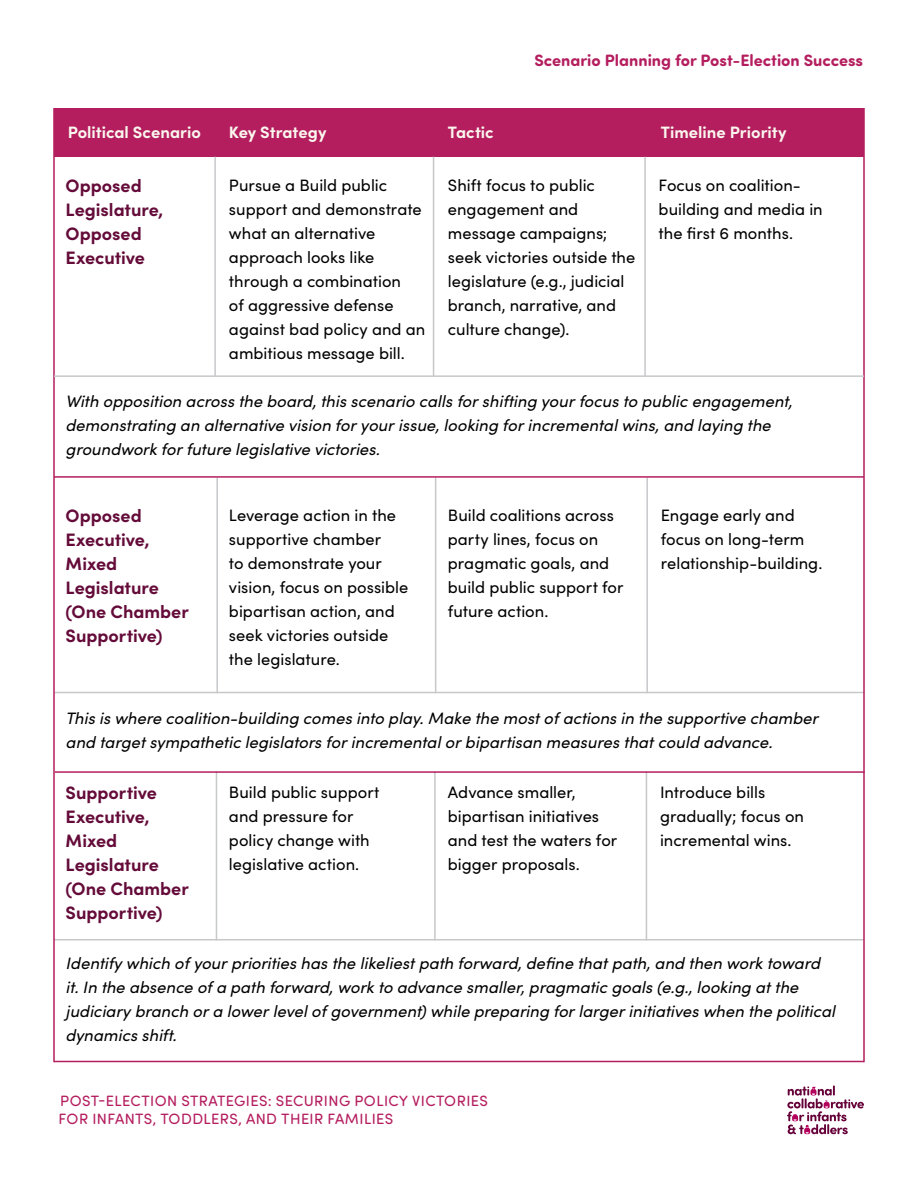
<style>
.page{position:relative;width:918px;height:1188px;background:#fff}
.page>*{position:absolute;margin:0;border:0;box-sizing:border-box;transform-origin:0 0}
.t1{font:700 18px/24px "Sofia Pro";color:#640b39}
.t2{font:16.5px/24px "Sofia Pro";color:#000}
.t3{font:italic 16.5px/24px "Sofia Pro";color:#000}
.t4{font:700 16.5px "Sofia Pro";color:#fbf6ee}
.t5{font:700 16.5px "Sofia Pro Soft";color:#b41e5f}
.t6{font:15px/18px "Sofia Pro Soft";letter-spacing:.03em;color:#b41e5f}
</style>
<div class="page">
<svg style="left:787px;top:1085px;width:77px;height:49px"></svg>
<hr style="left:216px;top:478px;width:2px;height:215px;background:#c7c8ca">
<hr style="left:55px;top:692px;width:810px;height:1px;background:#c7c8ca">
<hr style="left:54px;top:939px;width:810px;height:1px;background:#c7c8ca">
<hr style="left:216px;top:771px;width:1px;height:169px;background:#c7c8ca">
<hr style="left:435px;top:478px;width:1px;height:215px;background:#c7c8ca">
<hr style="left:434px;top:771px;width:2px;height:169px;background:#c7c8ca">
<hr style="left:646px;top:478px;width:2px;height:215px;background:#c7c8ca">
<hr style="left:646px;top:771px;width:1px;height:169px;background:#c7c8ca">
<div style="left:54px;top:108px;width:810px;height:49px;background:#b41e5f"></div>
<hr style="left:53px;top:108px;width:2px;height:954px;background:#b41e5f">
<hr style="left:55px;top:771px;width:810px;height:2px;background:#b41e5f">
<hr style="left:54px;top:1061px;width:810px;height:1px;background:#b41e5f">
<hr style="left:863px;top:108px;width:2px;height:954px;background:#b41e5f">
<hr style="left:54px;top:375px;width:810px;height:2px;background:#c7c8ca">
<hr style="left:214px;top:157px;width:2px;height:220px;background:#c7c8ca">
<hr style="left:433px;top:157px;width:1px;height:220px;background:#c7c8ca">
<hr style="left:644px;top:157px;width:2px;height:220px;background:#c7c8ca">
<hr style="left:54px;top:476px;width:810px;height:2px;background:#b41e5f">
<p class="t5" style="left:534px;top:49px;width:330px">Scenario Planning for Post-Election Success</p>
<p class="t4" style="left:68px;top:120px;width:135px">Political Scenario</p>
<p class="t4" style="left:229px;top:120px;width:99px">Key Strategy</p>
<p class="t4" style="left:448px;top:120px;width:47px">Tactic</p>
<p class="t4" style="left:661px;top:120px;width:127px">Timeline Priority</p>
<p class="t1" style="left:66px;top:172px;width:99px">Opposed<br>Legislature,<br>Opposed<br>Executive</p>
<p class="t2" style="left:229px;top:172px;width:198px">Pursue a Build public support and demonstrate what an alternative approach looks like through a combination<br>of aggressive defense against bad policy and an ambitious message bill.</p>
<p class="t3" style="left:66px;top:388px;width:728px">With opposition across the board, this scenario calls for shifting your focus to public engagement, demonstrating an alternative vision for your issue, looking for incremental wins, and laying the groundwork for future legislative victories.</p>
<p class="t2" style="left:448px;top:172px;width:189px">Shift focus to public engagement and message campaigns; seek victories outside the legislature (e.g., judicial branch, narrative, and culture change).</p>
<p class="t2" style="left:659px;top:172px;width:166px">Focus on coalition&shy;building and media in the first 6 months.</p>
<p class="t1" style="left:66px;top:502px;width:125px">Opposed<br>Executive,<br>Mixed<br>Legislature (One Chamber<br>Supportive)</p>
<p class="t2" style="left:229px;top:502px;width:181px">Leverage action in the supportive chamber<br>to demonstrate your vision, focus on possible bipartisan action, and seek victories outside the legislature.</p>
<p class="t2" style="left:448px;top:502px;width:177px">Build coalitions across party lines, focus on pragmatic goals, and build public support for future action.</p>
<p class="t2" style="left:661px;top:502px;width:163px">Engage early and focus on long-term relationship-building.</p>
<p class="t3" style="left:66px;top:706px;width:754px">This is where coalition-building comes into play. Make the most of actions in the supportive chamber and target sympathetic legislators for incremental or bipartisan measures that could advance.</p>
<p class="t1" style="left:66px;top:779px;width:125px">Supportive<br>Executive,<br>Mixed<br>Legislature (One Chamber<br>Supportive)</p>
<p class="t2" style="left:229px;top:779px;width:152px">Build public support and pressure for policy change with legislative action.</p>
<p class="t2" style="left:448px;top:779px;width:171px">Advance smaller, bipartisan initiatives and test the waters for bigger proposals.</p>
<p class="t2" style="left:660px;top:780px;width:146px">Introduce bills gradually; focus on incremental wins.</p>
<p class="t3" style="left:66px;top:950px;width:771px">Identify which of your priorities has the likeliest path forward, define that path, and then work toward it. In the absence of a path forward, work to advance smaller, pragmatic goals (e.g., looking at the judiciary branch or a lower level of government) while preparing for larger initiatives when the political dynamics shift.</p>
<p class="t6" style="left:59px;top:1092px;width:431px">POST-ELECTION STRATEGIES: SECURING POLICY VICTORIES<br>FOR INFANTS, TODDLERS, AND THEIR FAMILIES</p>
</div>
